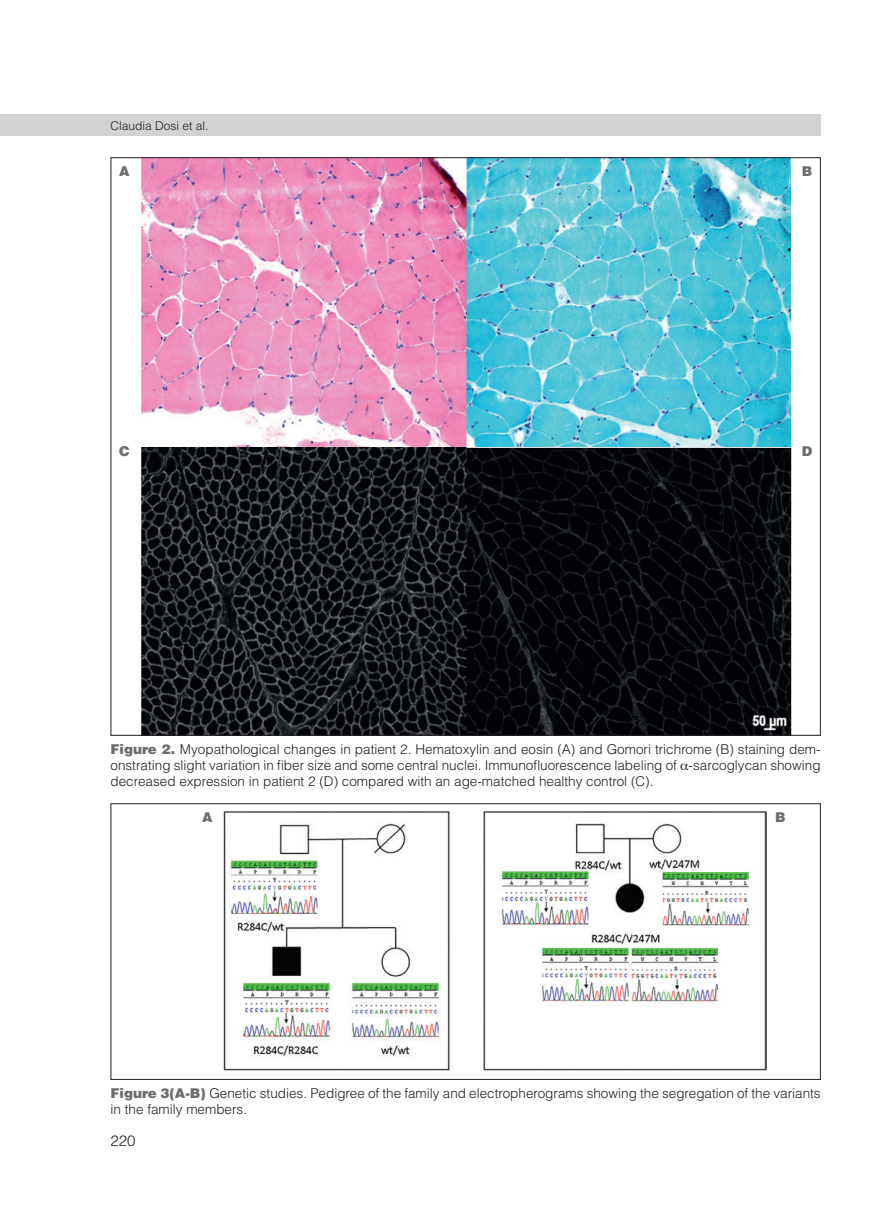
<style>
.page{position:relative;width:893px;height:1212px;background:#fff}
.page>*{position:absolute;margin:0;border:0;box-sizing:border-box;transform-origin:0 0}
.t1{font:300 15px "Helvetica LT Std";color:#231f20}
.t2{font:300 13.5px/16.2px "Helvetica LT Std";color:#231f20;text-align:justify}
.t3{font:900 13.5px "Helvetica LT Std";color:#6c6d70}
.t4{font:300 12px "Helvetica LT Std";color:#231f20}
.s1{font-weight:900;color:#6c6d70}
</style>
<div class="page">
<div style="left:0;top:115px;width:821px;height:21px;background:#d1d2d4"></div>
<img style="left:138px;top:159px;width:654px;height:575px">
<img style="left:223px;top:811px;width:543px;height:260px">
<p class="t4" style="left:111px;top:118px;width:100px">Claudia Dosi et al.</p>
<p class="t3" style="left:119px;top:162px;width:12px">A</p>
<p class="t3" style="left:802px;top:162px;width:12px">B</p>
<p class="t3" style="left:119px;top:442px;width:12px">C</p>
<p class="t3" style="left:802px;top:442px;width:12px">D</p>
<p class="t2" style="left:111px;top:741px;width:712px"><span class="s1">Figure 2.</span> Myopathological changes in patient 2. Hematoxylin and eosin (A) and Gomori trichrome (B) staining dem&shy;onstrating slight variation in fiber size and some central nuclei. Immunofluorescence labeling of -sarcoglycan showing decreased expression in patient 2 (D) compared with an age-matched healthy control (C).</p>
<p class="t3" style="left:202px;top:808px;width:12px">A</p>
<p class="t3" style="left:775px;top:808px;width:12px">B</p>
<p class="t2" style="left:111px;top:1085px;width:712px"><span class="s1">Figure 3(A-B)</span> Genetic studies. Pedigree of the family and electropherograms showing the segregation of the variants in the family members.</p>
<p class="t1" style="left:111px;top:1131px;width:27px">220</p>
</div>
